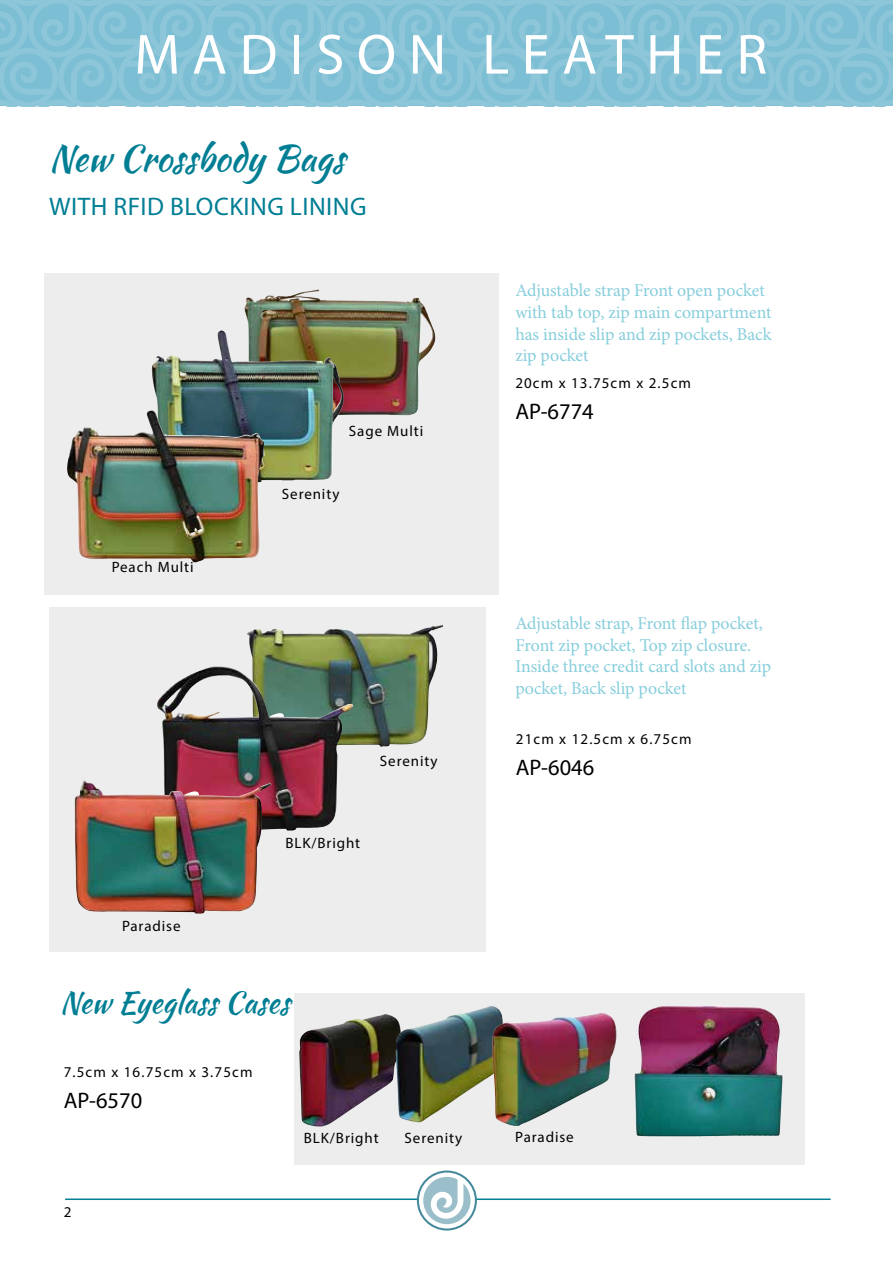
<style>
.page{position:relative;width:893px;height:1263px;background:#fff}
.page>*{position:absolute;margin:0;border:0;box-sizing:border-box;transform-origin:0 0}
.t1{font:57px "Myriad Pro";letter-spacing:.22em;color:#fff}
.t2{font:36.45px "Kaushan Script";color:#007e94}
.t3{font:30px "Kaushan Script";color:#007e94}
.t4{font:25.5px "Myriad Pro";letter-spacing:.02em;color:#007e94}
.t5{font:22.5px "Myriad Pro";color:#000}
.t6{font:18px/21.6px "Minion Pro";letter-spacing:-.015em;color:#87cedc}
.t7{font:15px "Myriad Pro";letter-spacing:.06em;color:#000}
</style>
<div class="page">
<svg style="left:0;top:0;width:893px;height:106px;background:#85c1d6"></svg>
<hr style="left:65px;top:1198px;width:766px;height:2px;background:#007e94">
<svg style="left:394px;top:1170px;width:119px;height:61px"></svg>
<div style="left:44px;top:273px;width:454px;height:321px;background:#ededed"></div>
<div style="left:294px;top:994px;width:511px;height:171px;background:#ededed"></div>
<img style="left:244px;top:289px;width:192px;height:127px">
<div style="left:49px;top:607px;width:437px;height:344px;background:#ededed"></div>
<img style="left:247px;top:624px;width:196px;height:123px">
<img style="left:157px;top:666px;width:199px;height:165px">
<img style="left:75px;top:780px;width:196px;height:133px">
<img style="left:634px;top:1005px;width:149px;height:131px">
<img style="left:299px;top:1014px;width:97px;height:112px">
<img style="left:396px;top:1006px;width:105px;height:116px">
<img style="left:492px;top:1013px;width:125px;height:113px">
<img style="left:151px;top:330px;width:194px;height:151px">
<img style="left:67px;top:410px;width:199px;height:152px">
<h1 class="t1" style="left:134px;top:19px;width:634px">MADISON LEATHER</h1>
<h2 class="t2" style="left:49px;top:132px;width:297px">New Crossbody Bags</h2>
<h3 class="t4" style="left:49px;top:191px;width:319px">WITH RFID BLOCKING LINING</h3>
<p class="t7" style="left:112px;top:557px;width:83px">Peach Multi</p>
<p class="t7" style="left:122px;top:916px;width:60px">Paradise</p>
<p class="t7" style="left:349px;top:421px;width:76px">Sage Multi</p>
<p class="t7" style="left:282px;top:485px;width:59px">Serenity</p>
<p class="t7" style="left:380px;top:751px;width:59px">Serenity</p>
<p class="t7" style="left:285px;top:834px;width:76px">BLK/Bright</p>
<h3 class="t3" style="left:60px;top:981px;width:232px">New Eyeglass Cases</h3>
<p class="t7" style="left:64px;top:1062px;width:190px">7.5cm x 16.75cm x 3.75cm</p>
<p class="t5" style="left:64px;top:1087px;width:80px">AP-6570</p>
<p class="t6" style="left:515px;top:280px;width:258px">Adjustable strap Front open pocket with tab top, zip main compartment has inside slip and zip pockets, Back zip pocket</p>
<p class="t7" style="left:515px;top:373px;width:177px">20cm x 13.75cm x 2.5cm</p>
<p class="t5" style="left:515px;top:398px;width:80px">AP-6774</p>
<p class="t6" style="left:515px;top:612px;width:258px">Adjustable strap, Front flap pocket, Front zip pocket, Top zip closure.<br>Inside three credit card slots and zip pocket, Back slip pocket</p>
<p class="t7" style="left:516px;top:730px;width:177px">21cm x 12.5cm x 6.75cm</p>
<p class="t5" style="left:516px;top:754px;width:80px">AP-6046</p>
<p class="t7" style="left:64px;top:1202px;width:9px">2</p>
<p class="t7" style="left:304px;top:1129px;width:76px">BLK/Bright</p>
<p class="t7" style="left:515px;top:1127px;width:60px">Paradise</p>
<p class="t7" style="left:405px;top:1129px;width:59px">Serenity</p>
</div>
